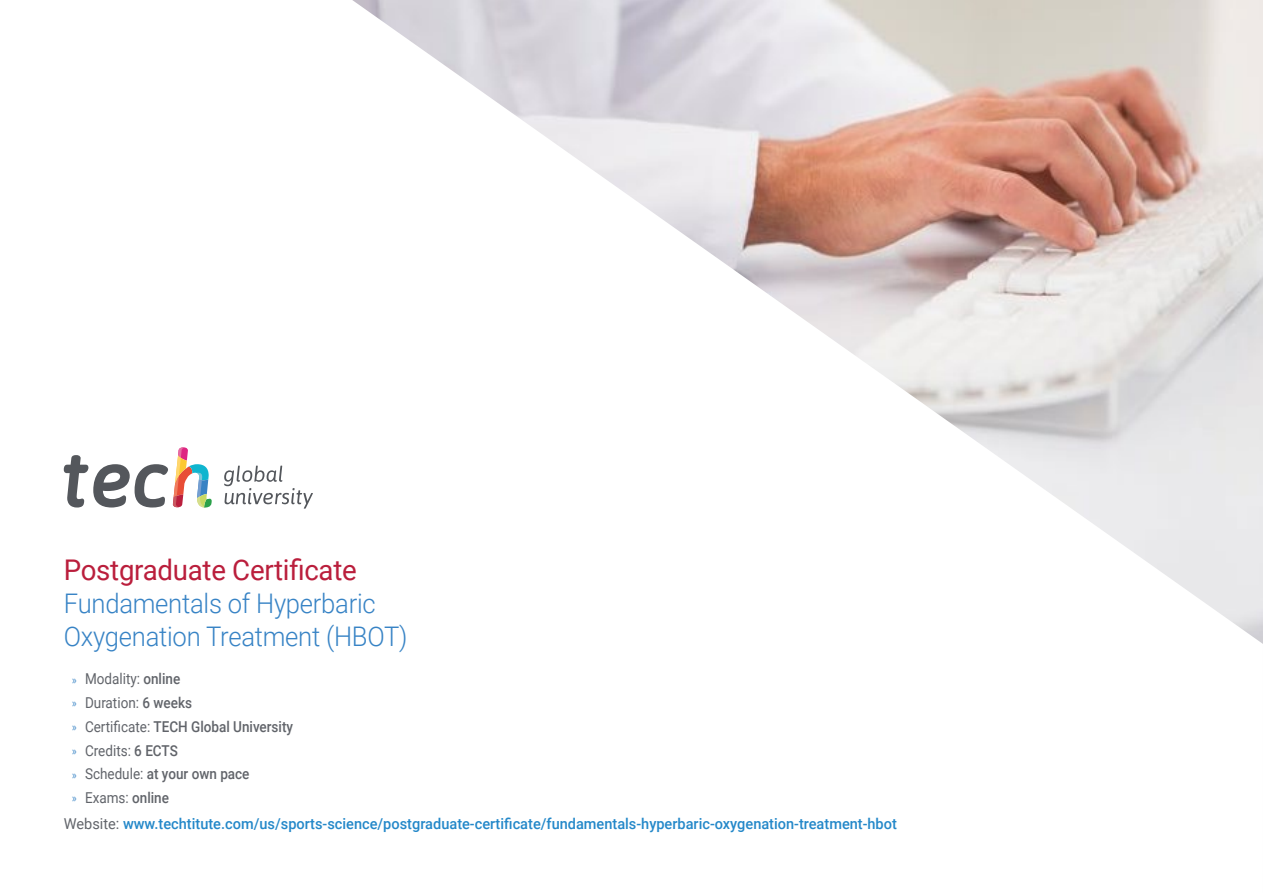
<style>
.page{position:relative;width:1263px;height:893px;background:#fff}
.page>*{position:absolute;margin:0;border:0;box-sizing:border-box;transform-origin:0 0}
.t1{font:28.5px "Roboto";letter-spacing:-.01em;color:#ba1e3c}
.t2{font:300 27px/33px "Roboto";letter-spacing:-.01em;color:#3783c5;scale:.95 1}
.t3{font:500 15px "Roboto";color:#2488c9}
.t4{font:500 15px/23.7px "Roboto";color:#61646a;scale:.9 1}
.s1{font-family:"Myriad Pro";font-weight:400;font-size:12px;color:#3783c5}
.s2{font-weight:400}
.s3{font-weight:400;color:#61646a}
</style>
<div class="page">
<img style="left:352px;top:0;width:911px;height:644px">
<svg style="left:224px;top:466px;width:89px;height:43px"></svg>
<svg style="left:64px;top:447px;width:148px;height:61px"></svg>
<h1 class="t1" style="left:64px;top:550px;width:294px">Postgraduate Certificate</h1>
<h2 class="t2" style="left:64px;top:586px;width:363px">Fundamentals of Hyperbaric<br>Oxygenation Treatment (HBOT)</h2>
<p class="t4" style="left:72px;top:667px;width:247px"><span class="s1">»</span> <span class="s2">Modality:</span> online<br><span class="s1">»</span> <span class="s2">Duration:</span> 6 weeks<br><span class="s1">»</span> <span class="s2">Certificate:</span> TECH Global University <span class="s1">»</span> <span class="s2">Credits:</span> 6 ECTS<br><span class="s1">»</span> <span class="s2">Schedule:</span> at your own pace<br><span class="s1">»</span> <span class="s2">Exams:</span> online</p>
<p class="t3" style="left:64px;top:813px;width:835px"><span class="s3">Website:</span> www.techtitute.com/us/sports-science/postgraduate-certificate/fundamentals-hyperbaric-oxygenation-treatment-hbot</p>
</div>
